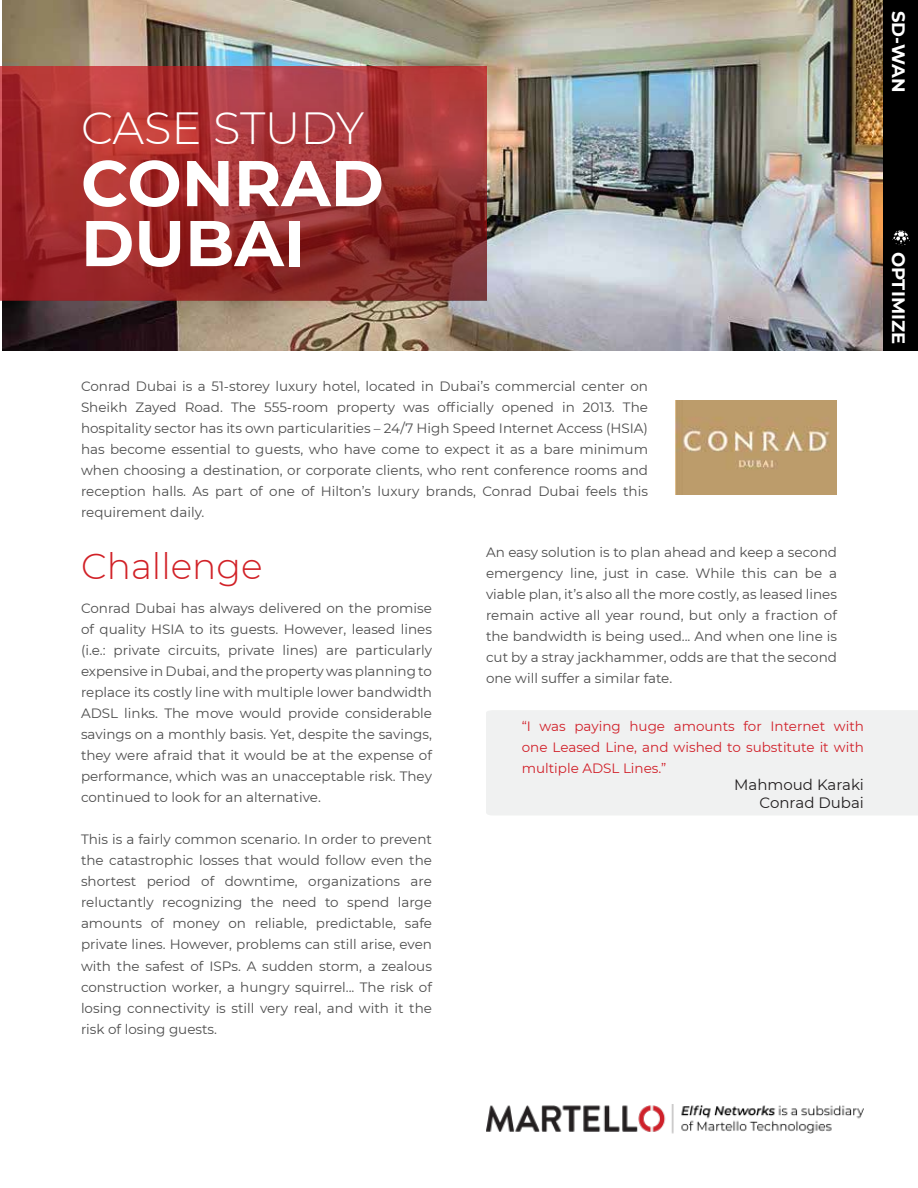
<style>
.page{position:relative;width:918px;height:1188px;background:#fff}
.page>*{position:absolute;margin:0;border:0;box-sizing:border-box;transform-origin:0 0}
.t1{font:700 64.5px/60px "Montserrat";color:#fff}
.t2{font:300 45px "Montserrat";letter-spacing:-.01em;color:#fff}
.t3{font:300 36px "Montserrat";color:#d12127}
.t4{font:700 18px "Montserrat";color:#fff}
.t5{font:15px/18px "Montserrat";color:#221f20;text-align:right}
.t6{font:13.5px/21px "Montserrat";color:#4d4d4d;text-align:justify}
.t7{font:13.5px/21px "Montserrat";color:#d12029;text-align:justify}
</style>
<div class="page">
<img style="left:2px;top:0;width:881px;height:351px">
<img style="left:0;top:67px;width:486px;height:233px">
<img style="left:675px;top:400px;width:162px;height:95px">
<div style="left:486px;top:710px;width:432px;height:105px;background:#f0f1f1"></div>
<div style="left:883px;top:0;width:35px;height:351px;background:#000"></div>
<svg style="left:892px;top:231px;width:18px;height:15px"></svg>
<img style="left:486px;top:1105px;width:378px;height:29px">
<h2 class="t2" style="left:81px;top:98px;width:285px">CASE STUDY</h2>
<h1 class="t1" style="left:81px;top:150px;width:304px">CONRAD<br>DUBAI</h1>
<p class="t6" style="left:81px;top:375px;width:569px">Conrad Dubai is a 51-storey luxury hotel, located in Dubai’s commercial center on Sheikh Zayed Road. The 555-room property was officially opened in 2013. The hospitality sector has its own particularities – 24/7 High Speed Internet Access (HSIA) has become essential to guests, who have come to expect it as a bare minimum when choosing a destination, or corporate clients, who rent conference rooms and reception halls. As part of one of Hilton’s luxury brands, Conrad Dubai feels this requirement daily.</p>
<h3 class="t3" style="left:81px;top:542px;width:183px">Challenge</h3>
<p class="t6" style="left:81px;top:598px;width:353px">Conrad Dubai has always delivered on the promise of quality HSIA to its guests. However, leased lines (i.e.: private circuits, private lines) are particularly expensive in Dubai, and the property was planning to replace its costly line with multiple lower bandwidth ADSL links. The move would provide considerable savings on a monthly basis. Yet, despite the savings, they were afraid that it would be at the expense of performance, which was an unacceptable risk. They continued to look for an alternative.</p>
<p class="t6" style="left:81px;top:829px;width:353px">This is a fairly common scenario. In order to prevent the catastrophic losses that would follow even the shortest period of downtime, organizations are reluctantly recognizing the need to spend large amounts of money on reliable, predictable, safe private lines. However, problems can still arise, even with the safest of ISPs. A sudden storm, a zealous construction worker, a hungry squirrel... The risk of losing connectivity is still very real, and with it the risk of losing guests.</p>
<p class="t6" style="left:486px;top:541px;width:352px">An easy solution is to plan ahead and keep a second emergency line, just in case. While this can be a viable plan, it’s also all the more costly, as leased lines remain active all year round, but only a fraction of the bandwidth is being used... And when one line is cut by a stray jackhammer, odds are that the second one will suffer a similar fate.</p>
<p class="t7" style="left:522px;top:715px;width:344px">“I was paying huge amounts for Internet with one Leased Line, and wished to substitute it with multiple ADSL Lines.”</p>
<p class="t5" style="left:734px;top:776px;width:131px">Mahmoud Karaki<br>Conrad Dubai</p>
<h3 class="t4" style="left:911px;top:11px;width:83px;rotate:90deg">SD-WAN</h3>
<h3 class="t4" style="left:911px;top:252px;width:94px;rotate:90deg">OPTIMIZE</h3>
</div>
